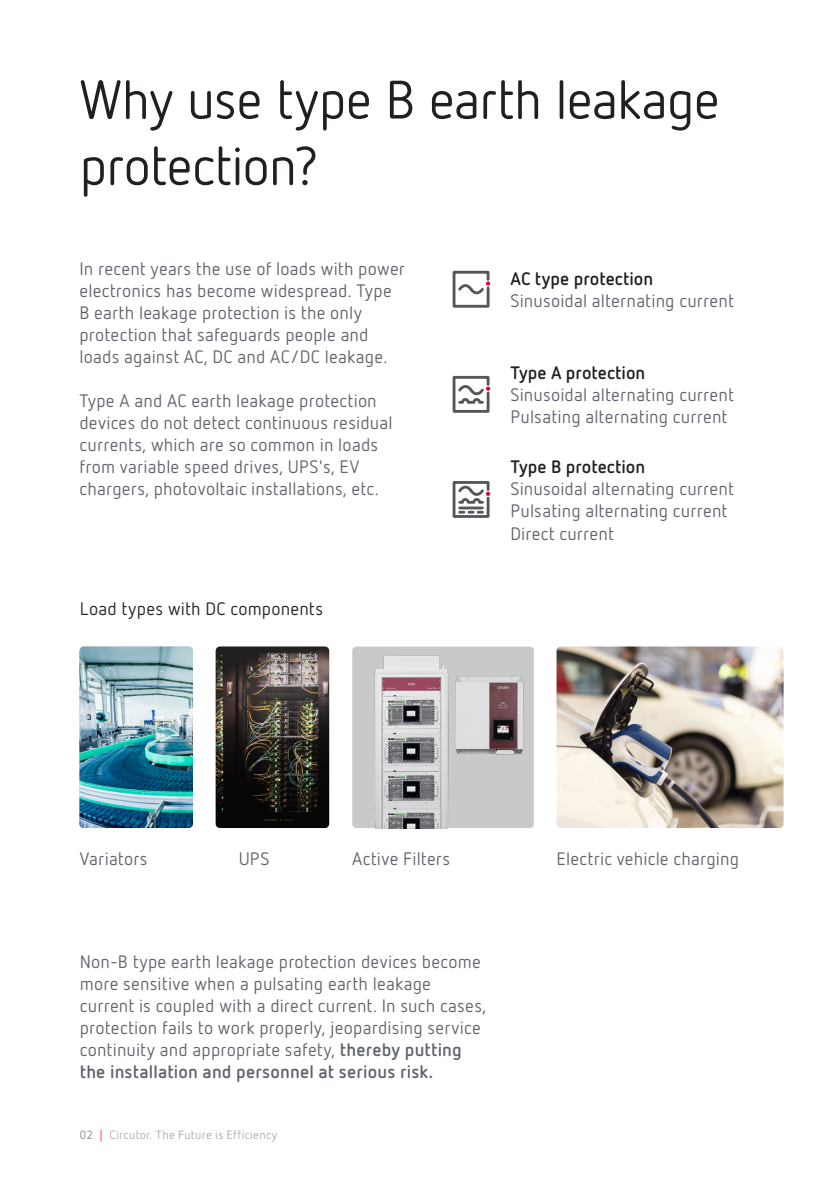
<style>
.page{position:relative;width:840px;height:1191px;background:#fff}
.page>*{position:absolute;margin:0;border:0;box-sizing:border-box;transform-origin:0 0}
.t1{font:54px/66.2px "Netto Pro";letter-spacing:-.02em;color:#231f20}
.t2{font:18px/22px "Netto Pro";letter-spacing:.01em;color:#5f6369}
.t3{font:700 18px "Netto Pro";letter-spacing:.005em;color:#231f20}
.t4{font:18px "Netto Pro";letter-spacing:.015em;color:#231f20}
.t5{font:12px "Netto Pro";letter-spacing:.03em;color:#a8abac}
.s1{font-weight:700}
.s2{color:#ee2d50}
</style>
<div class="page">
<img style="left:215px;top:646px;width:114px;height:182px">
<img style="left:79px;top:646px;width:114px;height:182px">
<div style="left:352px;top:646px;width:181px;height:182px;background:#c8c9c9;border-radius:4px"></div>
<img style="left:556px;top:646px;width:227px;height:182px">
<img style="left:353px;top:647px;width:96px;height:181px">
<img style="left:447px;top:666px;width:77px;height:99px">
<svg style="left:452px;top:270px;width:38px;height:38px"></svg>
<svg style="left:452px;top:375px;width:38px;height:38px"></svg>
<svg style="left:452px;top:481px;width:38px;height:37px"></svg>
<h3 class="t1" style="left:79px;top:65px;width:641px">Why use type B earth leakage protection?</h3>
<p class="t2" style="left:79px;top:257px;width:327px">In recent years the use of loads with power electronics has become widespread. Type B earth leakage protection is the only protection that safeguards people and loads against AC, DC and AC/DC leakage.</p>
<p class="t2" style="left:79px;top:389px;width:314px">Type A and AC earth leakage protection devices do not detect continuous residual currents, which are so common in loads from variable speed drives, UPS's, EV chargers, photovoltaic installations, etc.</p>
<h5 class="t4" style="left:80px;top:597px;width:244px">Load types with DC components</h5>
<h5 class="t3" style="left:510px;top:267px;width:144px">AC type protection</h5>
<p class="t2" style="left:510px;top:289px;width:225px">Sinusoidal alternating current</p>
<h5 class="t3" style="left:510px;top:361px;width:136px">Type A protection</h5>
<p class="t2" style="left:510px;top:383px;width:225px">Sinusoidal alternating current</p>
<p class="t2" style="left:510px;top:405px;width:218px">Pulsating alternating current</p>
<h5 class="t3" style="left:510px;top:455px;width:136px">Type B protection</h5>
<p class="t2" style="left:510px;top:477px;width:225px">Sinusoidal alternating current</p>
<p class="t2" style="left:510px;top:499px;width:218px">Pulsating alternating current</p>
<p class="t2" style="left:510px;top:521px;width:105px">Direct current</p>
<p class="t2" style="left:80px;top:846px;width:69px">Variators</p>
<p class="t2" style="left:238px;top:846px;width:32px">UPS</p>
<p class="t2" style="left:352px;top:846px;width:99px">Active Filters</p>
<p class="t2" style="left:556px;top:846px;width:184px">Electric vehicle charging</p>
<p class="t2" style="left:80px;top:950px;width:407px">Non-B type earth leakage protection devices become more sensitive when a pulsating earth leakage current is coupled with a direct current. In such cases, protection fails to work properly, jeopardising service continuity and appropriate safety, <span class="s1">thereby putting the installation and personnel at serious risk.</span></p>
<p class="t5" style="left:79px;top:1127px;width:199px"><span class="s1">02</span> <span class="s2">|</span> Circutor. The Future is Efficiency</p>
</div>
